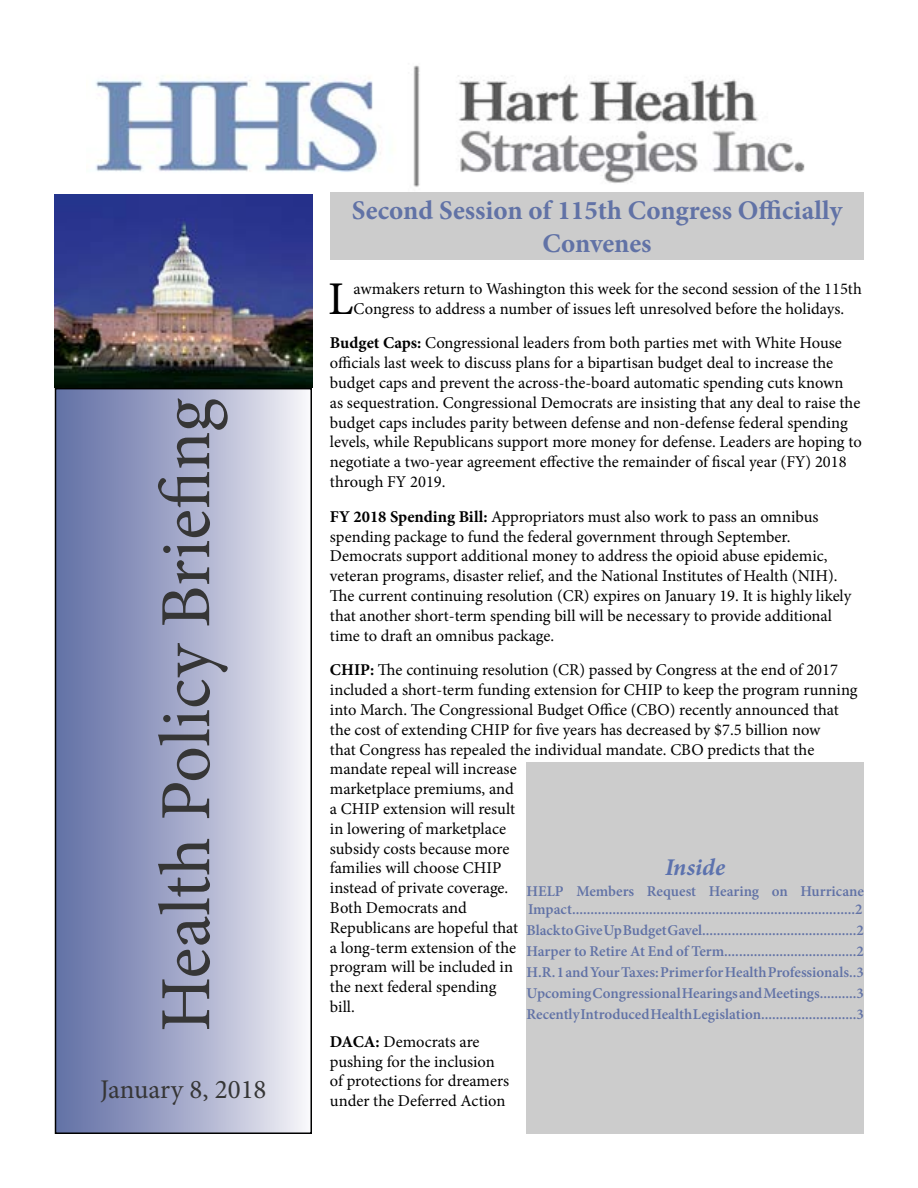
<style>
.page{position:relative;width:918px;height:1188px;background:#fff}
.page>*{position:absolute;margin:0;border:0;box-sizing:border-box;transform-origin:0 0}
.t1{font:72px "Minion Pro";color:#363636}
.t2{font:46.95px "Minion Pro";color:#000}
.t3{font:700 27px/32.4px "Minion Pro";color:#6172a6;text-align:center}
.t4{font:27px "Minion Pro";color:#363636}
.t5{font:italic 700 24px "Minion Pro";letter-spacing:.005em;color:#5c72ae}
.t6{font:16.5px/19.8px "Minion Pro";color:#000}
.t7{font:600 15px/21px "Minion Pro";color:#6172a6}
.s1{font-weight:700}
</style>
<div class="page">
<div style="left:56px;top:389px;width:255px;height:744px;background:linear-gradient(to right,#5e6ba3,#f3f1f7)"></div>
<div style="left:55px;top:388px;width:257px;height:746px;border:2px solid #000"></div>
<div style="left:526px;top:763px;width:338px;height:371px;background:#ccc"></div>
<img style="left:95px;top:65px;width:710px;height:122px">
<div style="left:330px;top:192px;width:534px;height:67px;background:#ccc"></div>
<img style="left:54px;top:194px;width:258px;height:194px">
<h1 class="t1" style="left:138px;top:1032px;width:635px;rotate:-90deg">Health Policy Briefing</h1>
<h3 class="t4" style="left:100px;top:1071px;width:168px">January 8, 2018</h3>
<h3 class="t3" style="left:352px;top:194px;width:492px">Second Session of 115th Congress Officially<br>Convenes</h3>
<h2 class="t2" style="left:328px;top:267px;width:27px">L</h2>
<p class="t6" style="left:354px;top:279px;width:510px">awmakers return to Washington this week for the second session of the 115th<br>Congress to address a number of issues left unresolved before the holidays.</p>
<p class="t6" style="left:330px;top:333px;width:533px"><span class="s1">Budget Caps:</span> Congressional leaders from both parties met with White House officials last week to discuss plans for a bipartisan budget deal to increase the budget caps and prevent the across-the-board automatic spending cuts known<br>as sequestration. Congressional Democrats are insisting that any deal to raise the budget caps includes parity between defense and non-defense federal spending levels, while Republicans support more money for defense. Leaders are hoping to negotiate a two-year agreement effective the remainder of fiscal year (FY) 2018 through FY 2019.</p>
<p class="t6" style="left:330px;top:507px;width:523px"><span class="s1">FY 2018 Spending Bill:</span> Appropriators must also work to pass an omnibus spending package to fund the federal government through September.<br>Democrats support additional money to address the opioid abuse epidemic, veteran programs, disaster relief, and the National Institutes of Health (NIH).<br>The current continuing resolution (CR) expires on January 19. It is highly likely that another short-term spending bill will be necessary to provide additional time to draft an omnibus package.</p>
<p class="t6" style="left:330px;top:660px;width:529px"><span class="s1">CHIP:</span> The continuing resolution (CR) passed by Congress at the end of 2017 included a short-term funding extension for CHIP to keep the program running into March. The Congressional Budget Office (CBO) recently announced that the cost of extending CHIP for five years has decreased by $7.5 billion now<br>that Congress has repealed the individual mandate. CBO predicts that the mandate repeal will increase<br>marketplace premiums, and<br>a CHIP extension will result<br>in lowering of marketplace<br>subsidy costs because more<br>families will choose CHIP<br>instead of private coverage.<br>Both Democrats and<br>Republicans are hopeful that<br>a long-term extension of the<br>program will be included in<br>the next federal spending<br>bill.</p>
<p class="t6" style="left:330px;top:1032px;width:181px"><span class="s1">DACA:</span> Democrats are pushing for the inclusion of protections for dreamers under the Deferred Action</p>
<h3 class="t5" style="left:665px;top:850px;width:61px">Inside</h3>
<p class="t7" style="left:526px;top:882px;width:339px;line-height:18px">HELP Members Request Hearing on Hurricane<br>Impact.............................................................................2</p>
<p class="t7" style="left:526px;top:919px;width:339px;text-align:justify">Black to Give Up Budget Gavel..........................................2<br>Harper to Retire At End of Term....................................2<br>H.R. 1 and Your Taxes: Primer for Health Professionals..3<br>Upcoming Congressional Hearings and Meetings..........3<br>Recently Introduced Health Legislation..........................3</p>
</div>
